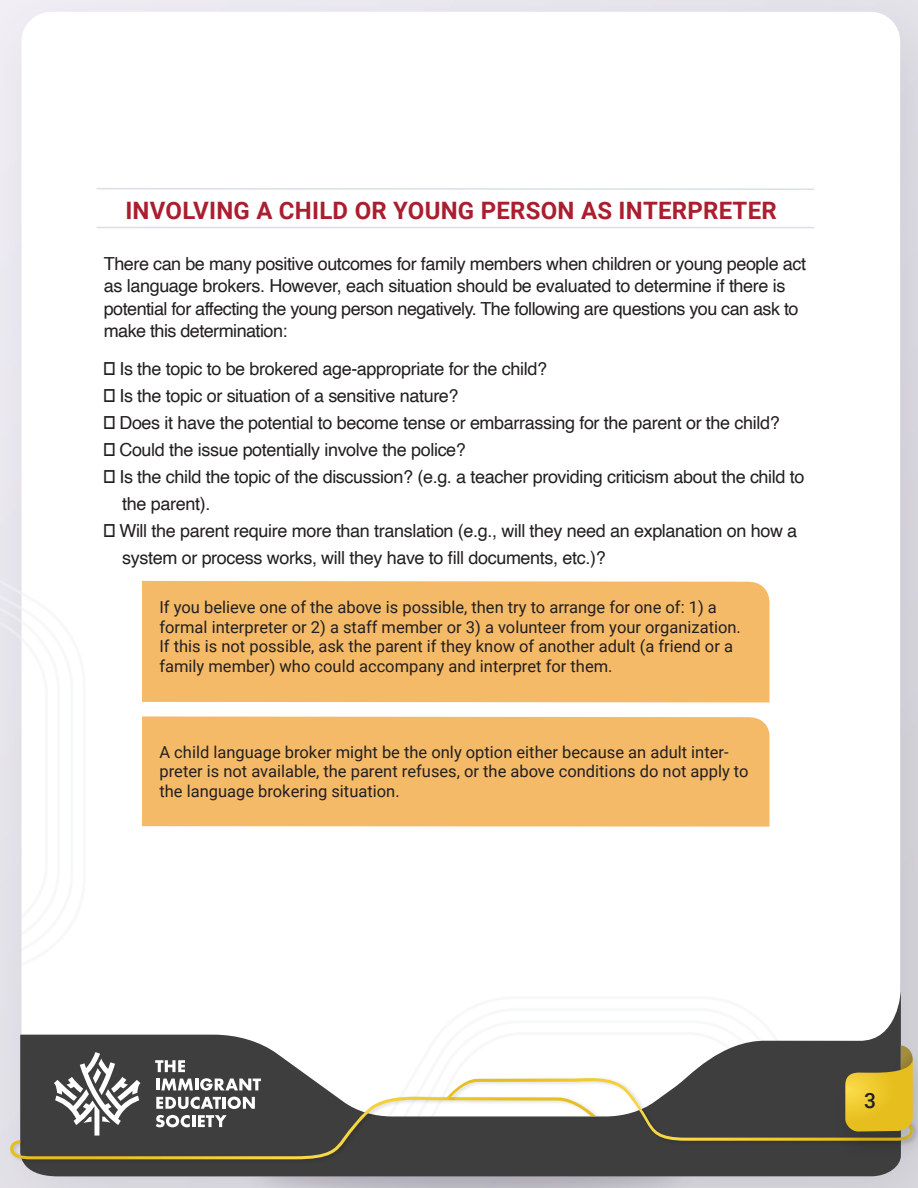
<style>
.page{position:relative;width:918px;height:1188px;background:#fff}
.page>*{position:absolute;margin:0;border:0;box-sizing:border-box;transform-origin:0 0}
.t1{font:700 24px "Roboto";letter-spacing:.01em;color:#aa1e2f}
.t2{font:500 21px "Roboto";color:#231f20}
.t3{font:18px/22.5px "Helvetica";letter-spacing:-.02em;color:#231f20}
.t4{font:16.5px/19.8px "Roboto";color:#231f20}
.t5{font:12px "Minion Pro";color:#231f20}
</style>
<div class="page">
<img style="left:0;top:0;width:918px;height:1188px">
<div style="left:22px;top:12px;width:878px;height:1149px;background:#fff;border-radius:30px"></div>
<div style="left:0;top:536px;width:22px;height:436px;background:#e4e2ea"></div>
<svg style="left:18px;top:990px;width:883px;height:186px"></svg>
<img style="left:8px;top:1093px;width:596px;height:73px">
<img style="left:830px;top:1038px;width:88px;height:128px">
<svg style="left:10px;top:1019px;width:903px;height:140px"></svg>
<div style="left:142px;top:581px;width:628px;height:121px;background:#f4ba68"></div>
<div style="left:142px;top:716px;width:628px;height:111px;background:#f4ba68"></div>
<svg style="left:96px;top:188px;width:719px;height:2px"></svg>
<hr style="left:97px;top:227px;width:717px;height:1px;background:#95a2bf">
<p class="t1" style="left:125px;top:194px;width:653px">INVOLVING A CHILD OR YOUNG PERSON AS INTERPRETER</p>
<p class="t3" style="left:104px;top:253px;width:704px">There can be many positive outcomes for family members when children or young people act as language brokers. However, each situation should be evaluated to determine if there is potential for affecting the young person negatively. The following are questions you can ask to make this determination:</p>
<p class="t3" style="left:104px;top:358px;width:445px">☐ Is the topic to be brokered age-appropriate for the child?</p>
<p class="t3" style="left:104px;top:385px;width:356px">☐ Is the topic or situation of a sensitive nature?</p>
<p class="t3" style="left:104px;top:412px;width:678px">☐ Does it have the potential to become tense or embarrassing for the parent or the child?</p>
<p class="t3" style="left:104px;top:439px;width:364px">☐ Could the issue potentially involve the police?</p>
<p class="t3" style="left:104px;top:466px;width:702px">☐ Is the child the topic of the discussion? (e.g. a teacher providing criticism about the child to</p>
<p class="t3" style="left:122px;top:493px;width:90px">the parent).</p>
<p class="t3" style="left:104px;top:520px;width:695px">☐ Will the parent require more than translation (e.g., will they need an explanation on how a</p>
<p class="t3" style="left:122px;top:547px;width:485px">system or process works, will they have to fill documents, etc.)?</p>
<p class="t4" style="left:159px;top:596px;width:583px">If you believe one of the above is possible, then try to arrange for one of: 1) a formal interpreter or 2) a staff member or 3) a volunteer from your organization.<br>If this is not possible, ask the parent if they know of another adult (a friend or a family member) who could accompany and interpret for them.</p>
<p class="t5" style="left:179px;top:632px;width:7px">1</p>
<p class="t4" style="left:159px;top:741px;width:591px">A child language broker might be the only option either because an adult inter&shy;preter is not available, the parent refuses, or the above conditions do not apply to the language brokering situation.</p>
<p class="t2" style="left:859px;top:1086px;width:13px">3</p>
<p class="t2" style="left:864px;top:1086px;width:13px">3</p>
</div>
